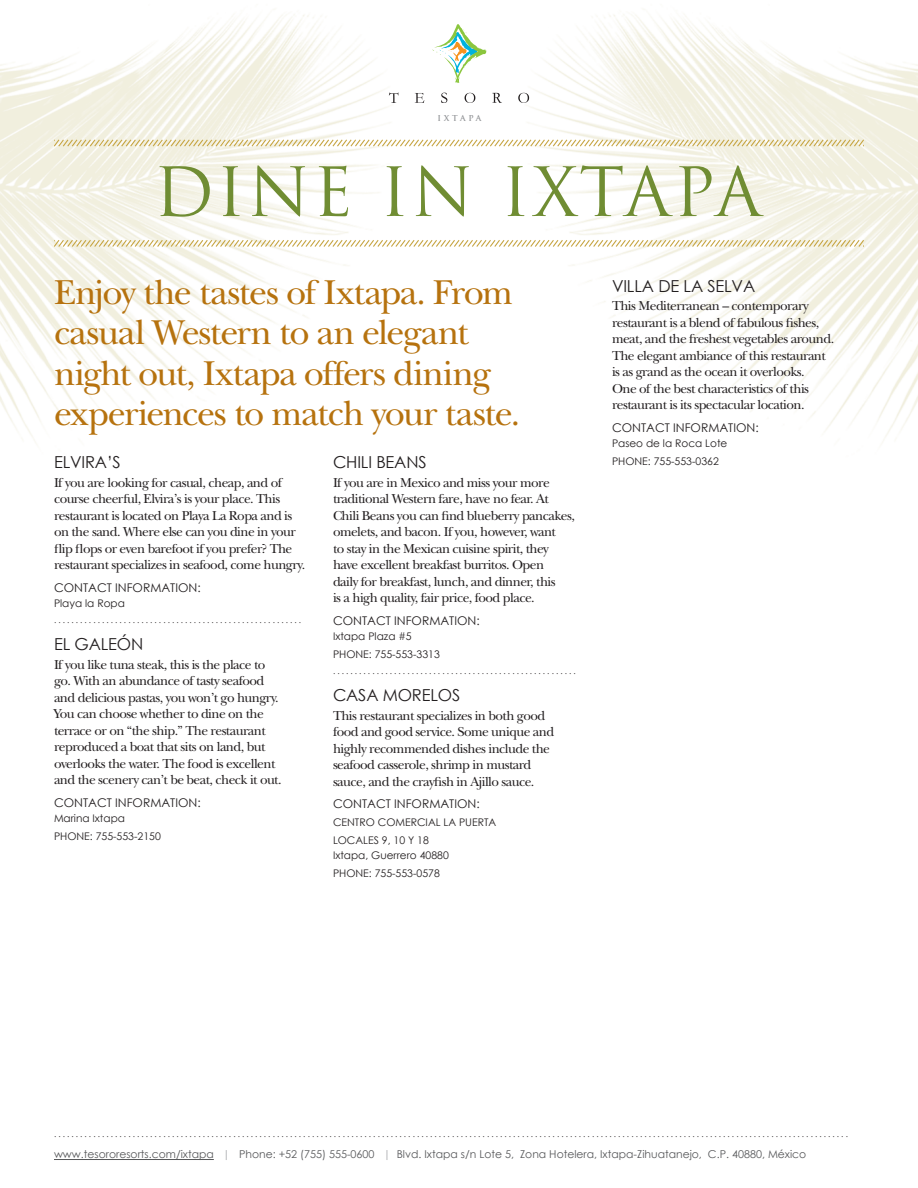
<style>
.page{position:relative;width:918px;height:1188px;background:#fff}
.page>*{position:absolute;margin:0;border:0;box-sizing:border-box;transform-origin:0 0}
.t1{font:66px "Trajan Pro";letter-spacing:.04em;color:#708d33}
.Intro{font:36px "New Baskerville Std";letter-spacing:-.035em;color:#b6720e}
.Headers{font:16.5px "Century Gothic";letter-spacing:-.01em;color:#231f20}
.Body_Copy{font:13.5px/16.5px "New Baskerville Std";letter-spacing:-.04em;color:#231f20}
.Contact_Header{font:12px "Century Gothic";color:#231f20}
.Phone_lower_case{font:10.8px "Century Gothic";color:#57585a}
.Phone{font:10.5px "Century Gothic";color:#231f20}
.Phone_lower_case-2{font:10.5px "Century Gothic";color:#231f20}
.Phone_lower_case-3{font:9px "Baskerville Cyr LT Std Upright";color:#231f20}
.dot_line{font:9px "Baskerville Cyr LT Std Upright";color:#231f20}
.t2{font:700 7.95px "Trajan Pro";letter-spacing:.325em;color:#939598}
.s1{color:#a8a9ad}
</style>
<div class="page">
<img style="left:524px;top:14px;width:394px;height:429px">
<img style="left:0;top:14px;width:392px;height:429px">
<svg style="left:389px;top:93px;width:9px;height:10px"></svg>
<svg style="left:415px;top:93px;width:9px;height:10px"></svg>
<svg style="left:441px;top:93px;width:6px;height:10px"></svg>
<svg style="left:465px;top:93px;width:10px;height:10px"></svg>
<svg style="left:492px;top:93px;width:10px;height:10px"></svg>
<svg style="left:518px;top:93px;width:11px;height:10px"></svg>
<svg style="left:432px;top:24px;width:55px;height:59px"></svg>
<svg style="left:54px;top:240px;width:810px;height:7px"></svg>
<svg style="left:54px;top:140px;width:810px;height:6px"></svg>
<hr style="left:54px;top:1159px;width:160px;height:1px;background:#57585a">
<p class="t2" style="left:437px;top:113px;width:46px">IXTAPA</p>
<p class="t1" style="left:153px;top:150px;width:427px">DINE IN IXTAPA</p>
<p class="Intro" style="left:54px;top:271px;width:461px">Enjoy the tastes of Ixtapa. From</p>
<p class="Intro" style="left:54px;top:312px;width:416px">casual Western to an elegant</p>
<p class="Intro" style="left:54px;top:352px;width:439px">night out, Ixtapa offers dining</p>
<p class="Intro" style="left:54px;top:393px;width:468px">experiences to match your taste.</p>
<p class="Headers" style="left:54px;top:451px;width:68px">ELVIRA’S</p>
<p class="Body_Copy" style="left:54px;top:474px;width:253px">If you are looking for casual, cheap, and of course cheerful, Elvira’s is your place. This restaurant is located on Playa La Ropa and is on the sand. Where else can you dine in your flip flops or even barefoot if you prefer? The restaurant specializes in seafood, come hungry.</p>
<p class="Contact_Header" style="left:54px;top:579px;width:148px">CONTACT INFORMATION:</p>
<p class="Phone_lower_case-2" style="left:54px;top:596px;width:72px">PLAYA LA ROPA</p>
<p class="dot_line" style="left:54px;top:615px;width:249px">. . . . . . . . . . . . . . . . . . . . . . . . . . . . . . . . . . . . . . . . . . . . . . . . . . . . . . . . .</p>
<p class="Headers" style="left:54px;top:633px;width:91px">EL GALEÓN</p>
<p class="Body_Copy" style="left:54px;top:656px;width:229px">If you like tuna steak, this is the place to go. With an abundance of tasty seafood and delicious pastas, you won’t go hungry.<br>You can choose whether to dine on the terrace or on “the ship.” The restaurant reproduced a boat that sits on land, but overlooks the water. The food is excellent and the scenery can’t be beat, check it out.</p>
<p class="Contact_Header" style="left:54px;top:794px;width:148px">CONTACT INFORMATION:</p>
<p class="Phone_lower_case-2" style="left:54px;top:811px;width:73px">MARINA IXTAPA</p>
<p class="Phone" style="left:54px;top:829px;width:108px">PHONE: 755-553-2150</p>
<p class="Headers" style="left:333px;top:451px;width:95px">CHILI BEANS</p>
<p class="Body_Copy" style="left:333px;top:474px;width:243px">If you are in Mexico and miss your more traditional Western fare, have no fear. At Chili Beans you can find blueberry pancakes, omelets, and bacon. If you, however, want<br>to stay in the Mexican cuisine spirit, they have excellent breakfast burritos. Open<br>daily for breakfast, lunch, and dinner, this<br>is a high quality, fair price, food place.</p>
<p class="Contact_Header" style="left:333px;top:612px;width:148px">CONTACT INFORMATION:</p>
<p class="Phone_lower_case-2" style="left:333px;top:629px;width:80px">IXTAPA PLAZA #5</p>
<p class="Phone" style="left:333px;top:647px;width:108px">PHONE: 755-553-3313</p>
<p class="dot_line" style="left:333px;top:666px;width:245px">. . . . . . . . . . . . . . . . . . . . . . . . . . . . . . . . . . . . . . . . . . . . . . . . . . . . . . . .</p>
<p class="Headers" style="left:333px;top:684px;width:129px">CASA MORELOS</p>
<p class="Body_Copy" style="left:333px;top:707px;width:223px">This restaurant specializes in both good food and good service. Some unique and highly recommended dishes include the seafood casserole, shrimp in mustard sauce, and the crayfish in Ajillo sauce.</p>
<p class="Contact_Header" style="left:333px;top:795px;width:148px">CONTACT INFORMATION:</p>
<p class="Phone" style="left:333px;top:815px;width:164px">CENTRO COMERCIAL LA PUERTA</p>
<p class="Phone" style="left:333px;top:833px;width:97px">LOCALES 9, 10 Y 18</p>
<p class="Phone_lower_case-2" style="left:333px;top:848px;width:117px">IXTAPA, GUERRERO 40880</p>
<p class="Phone" style="left:333px;top:866px;width:108px">PHONE: 755-553-0578</p>
<p class="Headers" style="left:612px;top:274px;width:144px">VI LLA DE LA SELVA</p>
<p class="Body_Copy" style="left:612px;top:298px;width:224px">This Mediterranean – contemporary restaurant is a blend of fabulous fishes, meat, and the freshest vegetables around.<br>The elegant ambiance of this restaurant is as grand as the ocean it overlooks.<br>One of the best characteristics of this restaurant is its spectacular location.</p>
<p class="Contact_Header" style="left:612px;top:419px;width:148px">CONTACT INFORMATION:</p>
<p class="Phone_lower_case-2" style="left:612px;top:436px;width:117px">PASEO DE LA ROCA LOTE</p>
<p class="Phone" style="left:612px;top:454px;width:108px">PHONE: 755-553-0362</p>
<p class="Phone_lower_case-3" style="left:54px;top:1130px;width:796px">. . . . . . . . . . . . . . . . . . . . . . . . . . . . . . . . . . . . . . . . . . . . . . . . . . . . . . . . . . . . . . . . . . . . . . . . . . . . . . . . . . . . . . . . . . . . . . . . . . . . . . . . . . . . . . . . . . . . . . . . . . . . . . . . . . . . . . . . . . . . . . . . . . . . . . . . . . . . . . . . . . . . . . . . . . . . . . . . . . . . . .</p>
<p class="Phone_lower_case" style="left:54px;top:1147px;width:754px">WWW.TESORORESORTS.COM/IXTAPA <span class="s1">|</span> PHONE: +52 (755) 555-0600 <span class="s1">|</span> BLVD. IXTAPA S/N LOTE 5, ZONA HOTELERA, IXTAPA-ZIHUATANEJO, C.P. 40880, MÉXICO</p>
</div>
